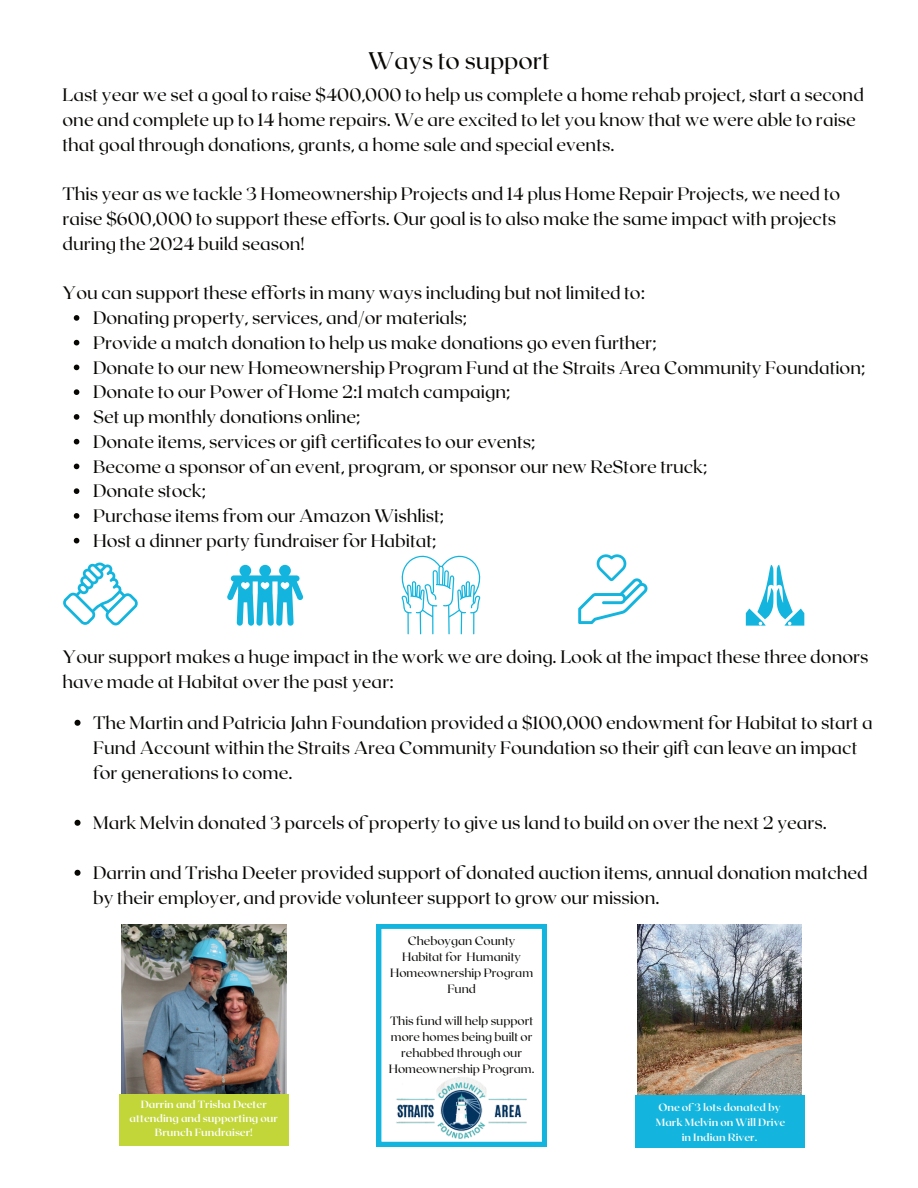
<style>
.page{position:relative;width:918px;height:1188px;background:#fff}
.page>*{position:absolute;margin:0;border:0;box-sizing:border-box;transform-origin:0 0}
.t1{font:24px "Roxborough CF";color:#080704}
.t2{font:18px/24.8px "Roxborough CF";color:#080704}
.t3{font:12px/16px "Roxborough CF";color:#080704;text-align:center}
.t4{font:700 10.5px/14px "Roxborough CF";color:#fff;text-align:center}
</style>
<div class="page">
<img style="left:122px;top:924px;width:164px;height:171px">
<div style="left:119px;top:1095px;width:170px;height:51px;background:#c2d63a"></div>
<svg style="left:75px;top:720px;width:6px;height:6px"></svg>
<svg style="left:75px;top:820px;width:6px;height:6px"></svg>
<svg style="left:75px;top:870px;width:6px;height:6px"></svg>
<img style="left:638px;top:924px;width:164px;height:172px">
<div style="left:635px;top:1096px;width:169px;height:52px;background:#13b5de"></div>
<svg style="left:377px;top:924px;width:169px;height:222px"></svg>
<img style="left:382px;top:1076px;width:159px;height:63px">
<svg style="left:578px;top:554px;width:70px;height:70px"></svg>
<svg style="left:63px;top:562px;width:75px;height:63px"></svg>
<svg style="left:227px;top:565px;width:76px;height:61px"></svg>
<svg style="left:746px;top:565px;width:58px;height:61px"></svg>
<svg style="left:401px;top:555px;width:80px;height:79px"></svg>
<svg style="left:74px;top:315px;width:5px;height:6px"></svg>
<svg style="left:74px;top:340px;width:5px;height:5px"></svg>
<svg style="left:74px;top:365px;width:5px;height:5px"></svg>
<svg style="left:74px;top:389px;width:5px;height:6px"></svg>
<svg style="left:74px;top:414px;width:5px;height:6px"></svg>
<svg style="left:74px;top:439px;width:5px;height:5px"></svg>
<svg style="left:74px;top:464px;width:5px;height:5px"></svg>
<svg style="left:74px;top:488px;width:5px;height:6px"></svg>
<svg style="left:74px;top:513px;width:5px;height:6px"></svg>
<svg style="left:74px;top:538px;width:5px;height:5px"></svg>
<h1 class="t1" style="left:368px;top:45px;width:183px">Ways to support</h1>
<p class="t2" style="left:63px;top:83px;width:803px">Last year we set a goal to raise $400,000 to help us complete a home rehab project, start a second one and complete up to 14 home repairs. We are excited to let you know that we were able to raise that goal through donations, grants, a home sale and special events.</p>
<p class="t2" style="left:63px;top:182px;width:779px">This year as we tackle 3 Homeownership Projects and 14 plus Home Repair Projects, we need to raise $600,000 to support these efforts. Our goal is to also make the same impact with projects during the 2024 build season!</p>
<p class="t2" style="left:93px;top:281px;width:773px;text-indent:-31px">You can support these efforts in many ways including but not limited to:<br>Donating property, services, and/or materials;<br>Provide a match donation to help us make donations go even further;<br>Donate to our new Homeownership Program Fund at the Straits Area Community Foundation; Donate to our Power of Home 2:1 match campaign;<br>Set up monthly donations online;<br>Donate items, services or gift certificates to our events;<br>Become a sponsor of an event, program, or sponsor our new ReStore truck;<br>Donate stock;<br>Purchase items from our Amazon Wishlist;<br>Host a dinner party fundraiser for Habitat;</p>
<p class="t2" style="left:63px;top:644px;width:807px">Your support makes a huge impact in the work we are doing. Look at the impact these three donors have made at Habitat over the past year:</p>
<p class="t2" style="left:93px;top:710px;width:781px">The Martin and Patricia Jahn Foundation provided a $100,000 endowment for Habitat to start a<br>Fund Account within the Straits Area Community Foundation so their gift can leave an impact for generations to come.</p>
<p class="t2" style="left:93px;top:810px;width:735px">Mark Melvin donated 3 parcels of property to give us land to build on over the next 2 years.</p>
<p class="t2" style="left:93px;top:860px;width:776px">Darrin and Trisha Deeter provided support of donated auction items, annual donation matched by their employer, and provide volunteer support to grow our mission.</p>
<p class="t4" style="left:130px;top:1097px;width:150px">Darrin and Trisha Deeter attending and supporting our<br>Brunch Fundraiser!</p>
<p class="t3" style="left:390px;top:933px;width:144px">Cheboygan County<br>Habitat for Humanity<br>Homeownership Program<br>Fund</p>
<p class="t3" style="left:389px;top:1013px;width:147px">This fund will help support more homes being built or rehabbed through our<br>Homeownership Program.</p>
<p class="t4" style="left:656px;top:1100px;width:131px;line-height:14.7px">One of 3 lots donated by<br>Mark Melvin on Will Drive in Indian River.</p>
</div>
